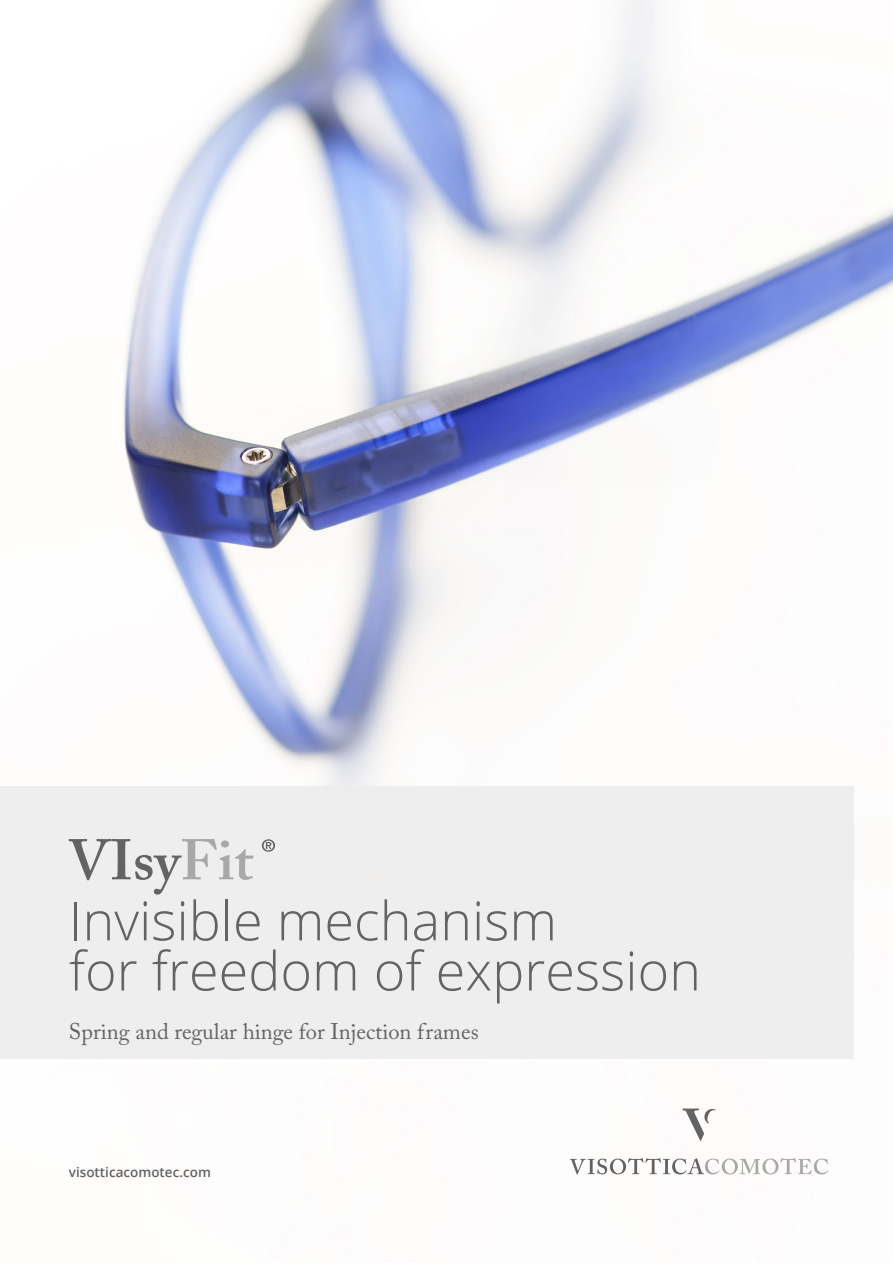
<style>
.page{position:relative;width:893px;height:1263px;background:#fff}
.page>*{position:absolute;margin:0;border:0;box-sizing:border-box;transform-origin:0 0}
.t1{font:300 54px/50.1px "Open Sans";color:#646363}
.t2{font:22.5px "Adobe Caslon Pro";color:#646363}
.t3{font:600 13.5px "Open Sans";color:#646363}
</style>
<div class="page">
<img style="left:0;top:0;width:893px;height:1175px">
<div style="left:0;top:787px;width:853px;height:272px;background:#eeeded"></div>
<svg style="left:683px;top:1108px;width:33px;height:33px"></svg>
<svg style="left:570px;top:1158px;width:258px;height:16px"></svg>
<svg style="left:262px;top:839px;width:13px;height:13px"></svg>
<svg style="left:69px;top:839px;width:185px;height:56px"></svg>
<p class="t1" style="left:69px;top:894px;width:634px">Invisible mechanism<br>for freedom of expression</p>
<p class="t2" style="left:69px;top:1018px;width:411px">Spring and regular hinge for Injection frames</p>
<p class="t3" style="left:69px;top:1162px;width:144px">visotticacomotec.com</p>
</div>
